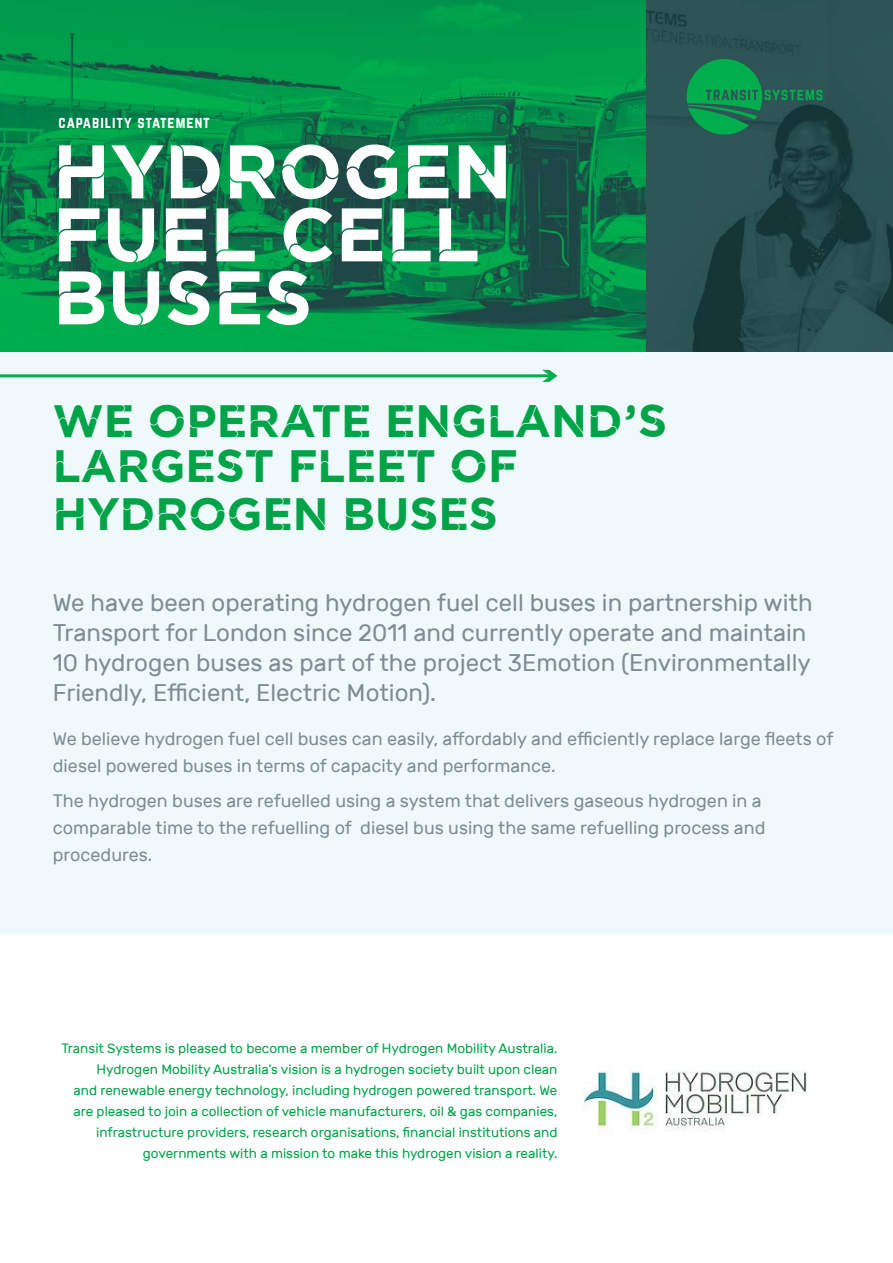
<style>
.page{position:relative;width:893px;height:1263px;background:#fff}
.page>*{position:absolute;margin:0;border:0;box-sizing:border-box;transform-origin:0 0}
.t1{font:75px/63px "Journey";color:#fff}
.t2{font:45px/46.8px "Journey";color:#00a348}
.t3{font:24px/30px "Rubik";color:#808c93}
.t4{font:18px/27px "Rubik";color:#808c93}
.t5{font:15px "Transit";letter-spacing:.06em;color:#fff}
.t6{font:13.5px/21px "Rubik";color:#00a348;text-align:right}
</style>
<div class="page">
<div style="left:0;top:352px;width:893px;height:582px;background:#eff8fa"></div>
<img style="left:0;top:0;width:647px;height:352px">
<svg style="left:647px;top:0;width:246px;height:352px;background:#284e4e"></svg>
<hr style="left:0;top:374px;width:552px;height:3px;background:#00ae4d">
<svg style="left:542px;top:370px;width:15px;height:12px"></svg>
<svg style="left:687px;top:59px;width:135px;height:76px;background:#19744f"></svg>
<img style="left:583px;top:1070px;width:223px;height:61px">
<p class="t5" style="left:59px;top:114px;width:153px">CAPABILITY STATEMENT</p>
<h1 class="t1" style="left:53px;top:141px;width:461px">HYDROGEN<br>FUEL CELL<br>BUSES</h1>
<h2 class="t2" style="left:53px;top:398px;width:616px">WE OPERATE ENGLAND'S<br>LARGEST FLEET OF<br>HYDROGEN BUSES</h2>
<p class="t3" style="left:53px;top:588px;width:761px">We have been operating hydrogen fuel cell buses in partnership with Transport for London since 2011 and currently operate and maintain 10 hydrogen buses as part of the project 3Emotion (Environmentally Friendly, Efficient, Electric Motion).</p>
<h3 class="t4" style="left:53px;top:725px;width:782px">We believe hydrogen fuel cell buses can easily, affordably and efficiently replace large fleets of diesel powered buses in terms of capacity and performance.</h3>
<h3 class="t4" style="left:53px;top:788px;width:714px">The hydrogen buses are refuelled using a system that delivers gaseous hydrogen in a comparable time to the refuelling of diesel bus using the same refuelling process and procedures.</h3>
<p class="t6" style="left:61px;top:1037px;width:498px">Transit Systems is pleased to become a member of Hydrogen Mobility Australia.<br>Hydrogen Mobility Australia’s vision is a hydrogen society built upon clean<br>and renewable energy technology, including hydrogen powered transport. We are pleased to join a collection of vehicle manufacturers, oil &amp; gas companies, infrastructure providers, research organisations, financial institutions and governments with a mission to make this hydrogen vision a reality.</p>
</div>
